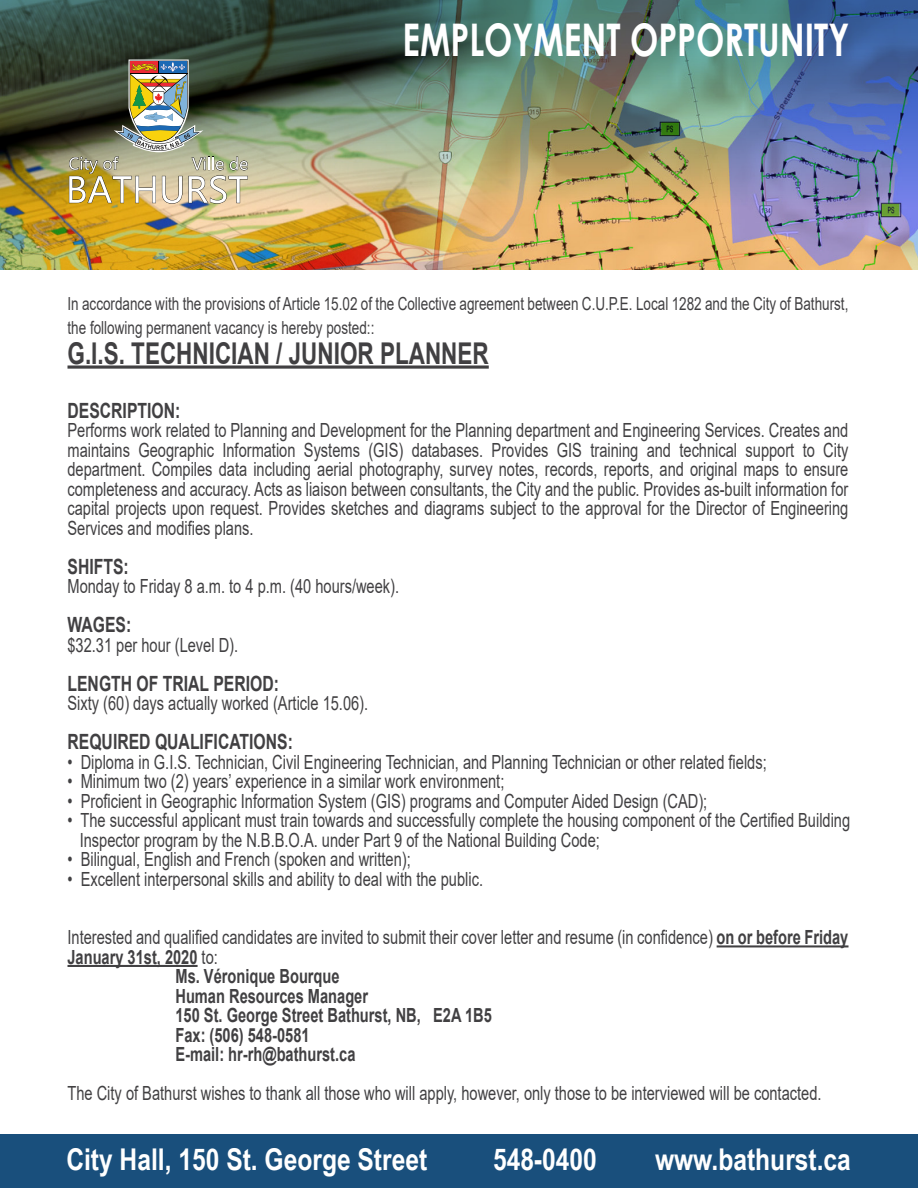
<style>
.page{position:relative;width:918px;height:1188px;background:#fff}
.page>*{position:absolute;margin:0;border:0;box-sizing:border-box;transform-origin:0 0}
.t1{font:700 45px "Century Gothic";color:#fff;scale:.75 1}
.t2{font:700 30px "Arial Narrow";color:#fff}
.t3{font:700 30px "Arial";color:#414042;scale:.75 1}
.t4{font:700 21px "Arial";color:#414042;scale:.75 1}
.t5{font:19.5px/19.5px "Arial";color:#414042;text-align:justify;scale:.75 1}
.t6{font:700 19.5px "Arial";color:#414042;scale:.75 1}
.t7{font:18px/24px "Arial";color:#414042;scale:.75 1}
.s1{font-weight:700}
.s2{font-weight:400}
</style>
<div class="page">
<img style="left:0;top:208px;width:918px;height:62px">
<img style="left:0;top:0;width:918px;height:208px">
<div style="left:0;top:1134px;width:918px;height:54px;background:#194f7c"></div>
<svg style="left:68px;top:365px;width:421px;height:4px;background:#686869"></svg>
<hr style="left:717px;top:945px;width:132px;height:2px;background:#414042">
<hr style="left:68px;top:965px;width:130px;height:2px;background:#414042">
<img style="left:69px;top:60px;width:179px;height:144px">
<h1 class="t1" style="left:403px;top:5px;width:597px">EMPLOYMENT OPPORTUNITY</h1>
<p class="t7" style="left:68px;top:291px;width:1043px">In accordance with the provisions of Article 15.02 of the Collective agreement between C.U.P.E. Local 1282 and the City of Bathurst, the following permanent vacancy is hereby posted::</p>
<h2 class="t3" style="left:68px;top:332px;width:563px">G.I.S. TECHNICIAN / JUNIOR PLANNER</h2>
<p class="t4" style="left:68px;top:396px;width:152px">DESCRIPTION:</p>
<p class="t5" style="left:68px;top:421px;width:1043px">Performs work related to Planning and Development for the Planning department and Engineering Services. Creates and maintains Geographic Information Systems (GIS) databases. Provides GIS training and technical support to City department. Compiles data including aerial photography, survey notes, records, reports, and original maps to ensure completeness and accuracy. Acts as liaison between consultants, the City and the public. Provides as-built information for capital projects upon request. Provides sketches and diagrams subject to the approval for the Director of Engineering Services and modifies plans.</p>
<p class="t4" style="left:68px;top:552px;width:83px">SHIFTS:</p>
<p class="t5" style="left:68px;top:577px;width:444px">Monday to Friday 8 a.m. to 4 p.m. (40 hours/week).</p>
<p class="t4" style="left:68px;top:610px;width:87px">WAGES:</p>
<p class="t5" style="left:68px;top:635px;width:229px">$32.31 per hour (Level D).</p>
<p class="t4" style="left:68px;top:669px;width:283px">LENGTH OF TRIAL PERIOD:</p>
<p class="t5" style="left:68px;top:694px;width:402px">Sixty (60) days actually worked (Article 15.06).</p>
<p class="t4" style="left:68px;top:727px;width:302px">REQUIRED QUALIFICATIONS:</p>
<p class="t5" style="left:68px;top:752px;width:934px">• Diploma in G.I.S. Technician, Civil Engineering Technician, and Planning Technician or other related fields;</p>
<p class="t5" style="left:68px;top:772px;width:584px">• Minimum two (2) years’ experience in a similar work environment;</p>
<p class="t5" style="left:68px;top:791px;width:855px">• Proficient in Geographic Information System (GIS) programs and Computer Aided Design (CAD);</p>
<p class="t5" style="left:80px;top:811px;width:1029px;text-indent:-12px">• The successful applicant must train towards and successfully complete the housing component of the Certified Building<br>Inspector program by the N.B.B.O.A. under Part 9 of the National Building Code;</p>
<p class="t5" style="left:68px;top:850px;width:459px">• Bilingual, English and French (spoken and written);</p>
<p class="t5" style="left:68px;top:869px;width:556px">• Excellent interpersonal skills and ability to deal with the public.</p>
<p class="t5" style="left:68px;top:928px;width:1043px">Interested and qualified candidates are invited to submit their cover letter and resume (in confidence) <span class="s1">on or before Friday</span></p>
<p class="t6" style="left:68px;top:943px;width:202px">January 31st, 2020 <span class="s2">to:</span></p>
<p class="t6" style="left:175px;top:963px;width:220px">Ms. Véronique Bourque</p>
<p class="t6" style="left:175px;top:982px;width:258px">Human Resources Manager</p>
<p class="t6" style="left:175px;top:1002px;width:423px">150 St. George Street Bathurst, NB, E2A 1B5</p>
<p class="t6" style="left:175px;top:1021px;width:180px">Fax: (506) 548-0581</p>
<p class="t6" style="left:175px;top:1041px;width:242px">E-mail: hr-rh@bathurst.ca</p>
<p class="t5" style="left:68px;top:1084px;width:1007px">The City of Bathurst wishes to thank all those who will apply, however, only those to be interviewed will be contacted.</p>
<h2 class="t2" style="left:66px;top:1137px;width:362px">City Hall, 150 St. George Street</h2>
<h2 class="t2" style="left:493px;top:1137px;width:105px">548-0400</h2>
<h2 class="t2" style="left:655px;top:1137px;width:197px">www.bathurst.ca</h2>
</div>
